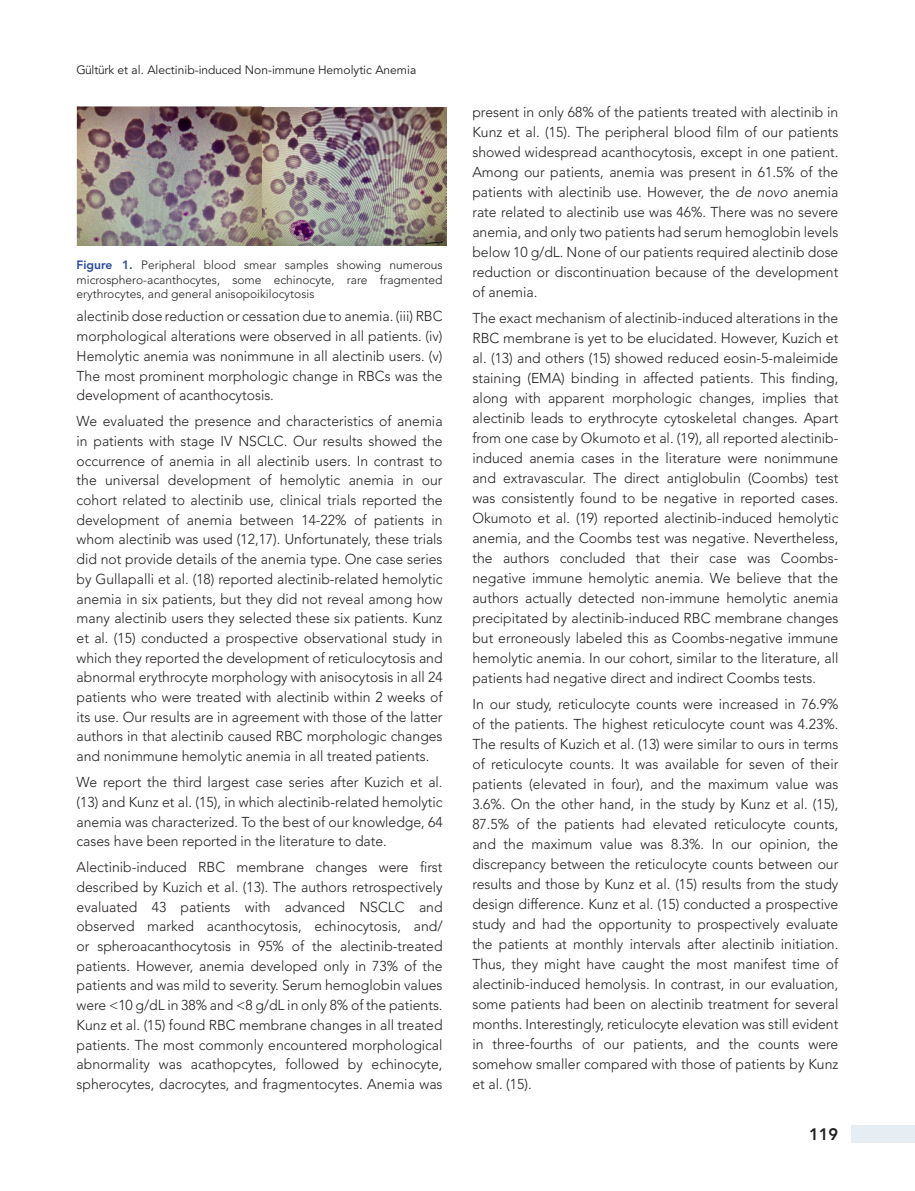
<style>
.page{position:relative;width:915px;height:1191px;background:#fff}
.page>*{position:absolute;margin:0;border:0;box-sizing:border-box;transform-origin:0 0}
.t1{font:800 16.5px "Avenir LT Std";color:#231f20}
.METİN{font:300 14.25px/20px "Avenir LT Std";color:#231f20;text-align:justify}
.RESİM_ALTI{font:300 12px/14.4px "Avenir LT Std";color:#231f20;text-align:justify}
.t2{font:12px "Avenir LT Std";color:#231f20}
.s1{font-weight:800;color:#22489b}
.s2{font-style:italic}
</style>
<div class="page">
<div style="left:850px;top:1125px;width:64px;height:17px;background:#e6edf3"></div>
<img style="left:77px;top:106px;width:370px;height:139px">
<p class="t2" style="left:77px;top:63px;width:341px">Gültürk et al. Alectinib-induced Non-immune Hemolytic Anemia</p>
<p class="RESİM_ALTI" style="left:77px;top:258px;width:367px"><span class="s1">Figure 1.</span> Peripheral blood smear samples showing numerous microsphero-acanthocytes, some echinocyte, rare fragmented erythrocytes, and general anisopoikilocytosis</p>
<p class="METİN" style="left:77px;top:307px;width:367px">alectinib dose reduction or cessation due to anemia. (iii) RBC morphological alterations were observed in all patients. (iv)<br>Hemolytic anemia was nonimmune in all alectinib users. (v)<br>The most prominent morphologic change in RBCs was the development of acanthocytosis.</p>
<p class="METİN" style="left:77px;top:411px;width:367px">We evaluated the presence and characteristics of anemia in patients with stage IV NSCLC. Our results showed the occurrence of anemia in all alectinib users. In contrast to the universal development of hemolytic anemia in our cohort related to alectinib use, clinical trials reported the development of anemia between 14-22% of patients in whom alectinib was used (12,17). Unfortunately, these trials did not provide details of the anemia type. One case series by Gullapalli et al. (18) reported alectinib-related hemolytic anemia in six patients, but they did not reveal among how many alectinib users they selected these six patients. Kunz et al. (15) conducted a prospective observational study in which they reported the development of reticulocytosis and abnormal erythrocyte morphology with anisocytosis in all 24 patients who were treated with alectinib within 2 weeks of its use. Our results are in agreement with those of the latter authors in that alectinib caused RBC morphologic changes and nonimmune hemolytic anemia in all treated patients.</p>
<p class="METİN" style="left:77px;top:772px;width:367px">We report the third largest case series after Kuzich et al. (13) and Kunz et al. (15), in which alectinib-related hemolytic anemia was characterized. To the best of our knowledge, 64 cases have been reported in the literature to date.</p>
<p class="METİN" style="left:77px;top:857px;width:367px">Alectinib-induced RBC membrane changes were first described by Kuzich et al. (13). The authors retrospectively evaluated 43 patients with advanced NSCLC and observed marked acanthocytosis, echinocytosis, and/ or spheroacanthocytosis in 95% of the alectinib-treated patients. However, anemia developed only in 73% of the patients and was mild to severity. Serum hemoglobin values were &lt;10 g/dL in 38% and &lt;8 g/dL in only 8% of the patients.<br>Kunz et al. (15) found RBC membrane changes in all treated patients. The most commonly encountered morphological abnormality was acathopcytes, followed by echinocyte, spherocytes, dacrocytes, and fragmentocytes. Anemia was</p>
<p class="METİN" style="left:472px;top:102px;width:367px">present in only 68% of the patients treated with alectinib in Kunz et al. (15). The peripheral blood film of our patients showed widespread acanthocytosis, except in one patient.<br>Among our patients, anemia was present in 61.5% of the patients with alectinib use. However, the <span class="s2">de novo</span> anemia rate related to alectinib use was 46%. There was no severe anemia, and only two patients had serum hemoglobin levels below 10 g/dL. None of our patients required alectinib dose reduction or discontinuation because of the development of anemia.</p>
<p class="METİN" style="left:472px;top:308px;width:367px">The exact mechanism of alectinib-induced alterations in the RBC membrane is yet to be elucidated. However, Kuzich et al. (13) and others (15) showed reduced eosin-5-maleimide staining (EMA) binding in affected patients. This finding, along with apparent morphologic changes, implies that alectinib leads to erythrocyte cytoskeletal changes. Apart from one case by Okumoto et al. (19), all reported alectinib&shy;induced anemia cases in the literature were nonimmune and extravascular. The direct antiglobulin (Coombs) test was consistently found to be negative in reported cases.<br>Okumoto et al. (19) reported alectinib-induced hemolytic anemia, and the Coombs test was negative. Nevertheless, the authors concluded that their case was Coombs&shy;negative immune hemolytic anemia. We believe that the authors actually detected non-immune hemolytic anemia precipitated by alectinib-induced RBC membrane changes but erroneously labeled this as Coombs-negative immune hemolytic anemia. In our cohort, similar to the literature, all patients had negative direct and indirect Coombs tests.</p>
<p class="METİN" style="left:472px;top:694px;width:367px">In our study, reticulocyte counts were increased in 76.9% of the patients. The highest reticulocyte count was 4.23%.<br>The results of Kuzich et al. (13) were similar to ours in terms of reticulocyte counts. It was available for seven of their patients (elevated in four), and the maximum value was 3.6%. On the other hand, in the study by Kunz et al. (15), 87.5% of the patients had elevated reticulocyte counts, and the maximum value was 8.3%. In our opinion, the discrepancy between the reticulocyte counts between our results and those by Kunz et al. (15) results from the study design difference. Kunz et al. (15) conducted a prospective study and had the opportunity to prospectively evaluate the patients at monthly intervals after alectinib initiation.<br>Thus, they might have caught the most manifest time of alectinib-induced hemolysis. In contrast, in our evaluation, some patients had been on alectinib treatment for several months. Interestingly, reticulocyte elevation was still evident in three-fourths of our patients, and the counts were somehow smaller compared with those of patients by Kunz et al. (15).</p>
<p class="t1" style="left:808px;top:1124px;width:31px">119</p>
</div>
